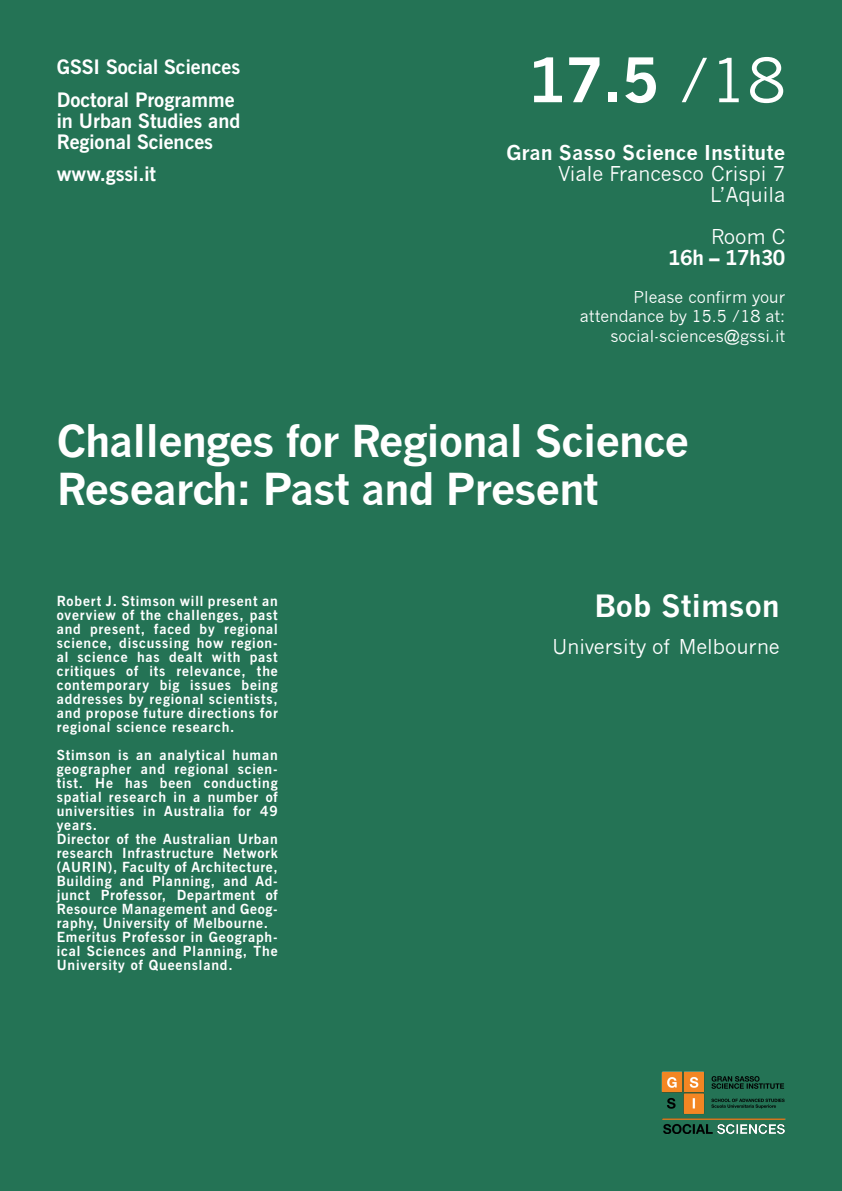
<style>
.page{position:relative;width:842px;height:1191px;background:#247355}
.page>*{position:absolute;margin:0;border:0;box-sizing:border-box;transform-origin:0 0}
.t1{font:700 60px "News Gothic";color:#fff}
.t2{font:700 43px/48px "News Gothic";letter-spacing:-.03em;color:#fff}
.t3{font:700 30px "News Gothic";color:#fff}
.t4{font:20px/21px "News Gothic";color:#fff;text-align:right}
.t5{font:700 20px "News Gothic BT";color:#fff}
.t6{font:700 20px "News Gothic";letter-spacing:-.02em;color:#fff}
.t7{font:16px "News Gothic";color:#fff}
.t8{font:700 14px/14px "News Gothic BT";letter-spacing:.06em;color:#fff;text-align:justify}
.s1{font-weight:400}
.s2{font-weight:700}
</style>
<div class="page">
<img style="left:661px;top:1071px;width:124px;height:63px">
<p class="t5" style="left:57px;top:55px;width:185px">GSSI Social Sciences</p>
<p class="t5" style="left:57px;top:87px;width:179px">Doctoral Programme</p>
<p class="t5" style="left:57px;top:108px;width:185px">in Urban Studies and</p>
<p class="t5" style="left:57px;top:129px;width:158px">Regional Sciences</p>
<p class="t5" style="left:57px;top:162px;width:101px">www.gssi.it</p>
<p class="t1" style="left:528px;top:44px;width:258px">17.5 <span class="s1">/18</span></p>
<p class="t4" style="left:506px;top:142px;width:280px"><span class="s2">Gran Sasso Science Institute<br></span>Viale Francesco Crispi 7<br>L’Aquila</p>
<p class="t4" style="left:711px;top:226px;width:76px">Room C</p>
<p class="t6" style="left:668px;top:245px;width:119px">16h – 17h30</p>
<p class="t7" style="left:633px;top:288px;width:153px">Please confirm your</p>
<p class="t7" style="left:580px;top:307px;width:207px">attendance by 15.5 /18 at:</p>
<p class="t7" style="left:610px;top:326px;width:176px">social-sciences@gssi.it</p>
<p class="t2" style="left:57px;top:417px;width:634px">Challenges for Regional Science<br>Research: Past and Present</p>
<p class="t8" style="left:57px;top:594px;width:223px">Robert J. Stimson will present an overview of the challenges, past and present, faced by regional science, discussing how region&shy;al science has dealt with past critiques of its relevance, the contemporary big issues being addresses by regional scientists, and propose future directions for regional science research.</p>
<p class="t8" style="left:57px;top:748px;width:223px">Stimson is an analytical human geographer and regional scien&shy;tist. He has been conducting spatial research in a number of universities in Australia for 49 years.</p>
<p class="t8" style="left:57px;top:832px;width:223px">Director of the Australian Urban research Infrastructure Network (AURIN), Faculty of Architecture, Building and Planning, and Ad&shy;junct Professor, Department of Resource Management and Geog&shy;raphy, University of Melbourne.</p>
<p class="t8" style="left:57px;top:930px;width:223px">Emeritus Professor in Geograph&shy;ical Sciences and Planning, The University of Queensland.</p>
<p class="t3" style="left:594px;top:587px;width:187px">Bob Stimson</p>
<p class="t4" style="left:553px;top:636px;width:229px">University of Melbourne</p>
</div>
